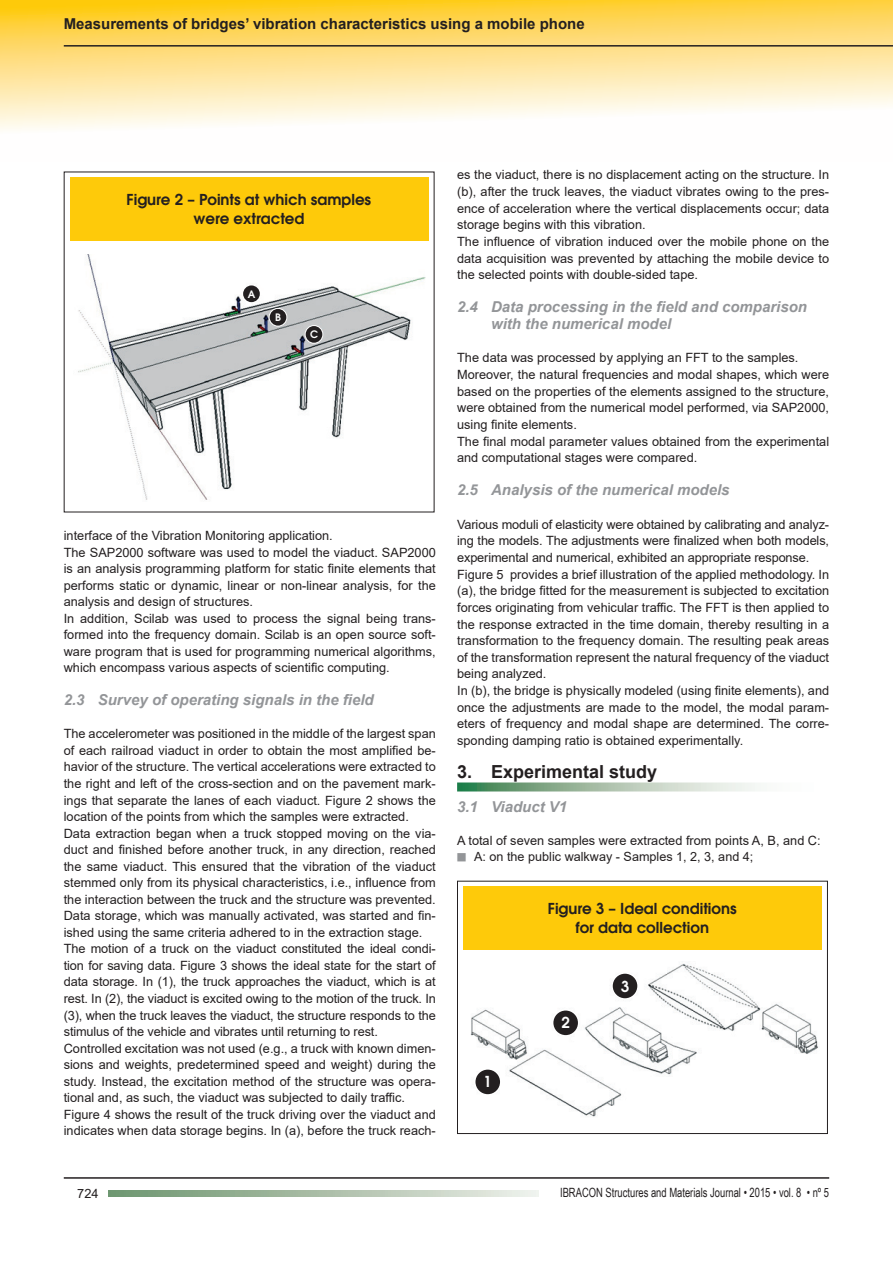
<style>
.page{position:relative;width:893px;height:1263px;background:#fff}
.page>*{position:absolute;margin:0;border:0;box-sizing:border-box;transform-origin:0 0}
.t1{font:700 18px "Arial";color:#231f20}
.t2{font:italic 700 15px/16.6px "Arial";color:#939598}
.t3{font:600 15px/19px "Avant Garde";color:#231f20;text-align:center}
.t4{font:700 15px "Arial";color:#231f20}
.t5{font:600 15px "Avant Garde";color:#fff}
.t6{font:12.75px/16.5px "Arial";color:#231f20}
.t7{font:12.75px "Arial Narrow";color:#231f20;scale:.9 1}
.t8{font:12.6px "Arial";color:#231f20}
.t9{font:600 10.2px "Avant Garde";color:#fff}
.s1{color:#939598}
</style>
<div class="page">
<svg style="left:0;top:0;width:893px;height:130px;background:#fee498"></svg>
<hr style="left:64px;top:1177px;width:765px;height:2px;background:#231f20">
<hr style="left:64px;top:45px;width:829px;height:2px;background:#231f20">
<svg style="left:108px;top:1190px;width:431px;height:6px;background:#acc0aa"></svg>
<svg style="left:457px;top:782px;width:300px;height:9px;background:#a7c2ab"></svg>
<div style="left:70px;top:177px;width:359px;height:63px;background:#feca0a"></div>
<img style="left:78px;top:254px;width:347px;height:246px">
<div style="left:242px;top:284px;width:19px;height:19px;border:2px solid #fff;border-radius:50%"></div>
<div style="left:243px;top:285px;width:17px;height:17px;background:#231f20;border-radius:50%"></div>
<div style="left:269px;top:308px;width:18px;height:19px;border:2px solid #fff;border-radius:50%"></div>
<div style="left:270px;top:309px;width:16px;height:17px;background:#231f20;border-radius:50%"></div>
<div style="left:305px;top:325px;width:18px;height:19px;border:2px solid #fff;border-radius:50%"></div>
<div style="left:306px;top:326px;width:16px;height:17px;background:#231f20;border-radius:50%"></div>
<div style="left:457px;top:881px;width:371px;height:253px;border:1px solid #231f20"></div>
<div style="left:463px;top:886px;width:359px;height:63px;background:#feca0a"></div>
<img style="left:470px;top:964px;width:349px;height:153px">
<svg style="left:571px;top:1037px;width:7px;height:4px"></svg>
<svg style="left:630px;top:1000px;width:7px;height:4px"></svg>
<div style="left:474px;top:1068px;width:27px;height:27px;border:3px solid #fff;border-radius:50%"></div>
<div style="left:475px;top:1070px;width:25px;height:24px;background:#231f20;border-radius:50%"></div>
<div style="left:552px;top:1009px;width:27px;height:27px;border:3px solid #fff;border-radius:50%"></div>
<div style="left:553px;top:1010px;width:25px;height:25px;background:#231f20;border-radius:50%"></div>
<div style="left:611px;top:972px;width:28px;height:28px;border:3px solid #fff;border-radius:50%"></div>
<div style="left:613px;top:974px;width:24px;height:24px;background:#231f20;border-radius:50%"></div>
<p class="t4" style="left:64px;top:13px;width:522px">Measurements of bridges’ vibration characteristics using a mobile phone</p>
<p class="t3" style="left:127px;top:189px;width:246px">Figure 2 – Points at which samples were extracted</p>
<p class="t9" style="left:248px;top:287px;width:9px">A</p>
<p class="t9" style="left:275px;top:311px;width:7px">B</p>
<p class="t9" style="left:310px;top:328px;width:9px">C</p>
<p class="t6" style="left:64px;top:527px;width:374px">interface of the Vibration Monitoring application.<br>The SAP2000 software was used to model the viaduct. SAP2000 is an analysis programming platform for static finite elements that performs static or dynamic, linear or non-linear analysis, for the analysis and design of structures.<br>In addition, Scilab was used to process the signal being trans&shy;formed into the frequency domain. Scilab is an open source soft&shy;ware program that is used for programming numerical algorithms, which encompass various aspects of scientific computing.</p>
<p class="t2" style="left:64px;top:692px;width:311px">2.3 Survey of operating signals in the field</p>
<p class="t6" style="left:64px;top:725px;width:374px">The accelerometer was positioned in the middle of the largest span of each railroad viaduct in order to obtain the most amplified be&shy;havior of the structure. The vertical accelerations were extracted to the right and left of the cross-section and on the pavement mark&shy;ings that separate the lanes of each viaduct. Figure 2 shows the location of the points from which the samples were extracted.<br>Data extraction began when a truck stopped moving on the via&shy;duct and finished before another truck, in any direction, reached the same viaduct. This ensured that the vibration of the viaduct stemmed only from its physical characteristics, i.e., influence from the interaction between the truck and the structure was prevented.<br>Data storage, which was manually activated, was started and fin&shy;ished using the same criteria adhered to in the extraction stage.<br>The motion of a truck on the viaduct constituted the ideal condi&shy;tion for saving data. Figure 3 shows the ideal state for the start of data storage. In (1), the truck approaches the viaduct, which is at rest. In (2), the viaduct is excited owing to the motion of the truck. In (3), when the truck leaves the viaduct, the structure responds to the stimulus of the vehicle and vibrates until returning to rest.<br>Controlled excitation was not used (e.g., a truck with known dimen&shy;sions and weights, predetermined speed and weight) during the study. Instead, the excitation method of the structure was opera&shy;tional and, as such, the viaduct was subjected to daily traffic.<br>Figure 4 shows the result of the truck driving over the viaduct and indicates when data storage begins. In (a), before the truck reach-</p>
<p class="t6" style="left:457px;top:166px;width:374px">es the viaduct, there is no displacement acting on the structure. In (b), after the truck leaves, the viaduct vibrates owing to the pres&shy;ence of acceleration where the vertical displacements occur; data storage begins with this vibration.<br>The influence of vibration induced over the mobile phone on the data acquisition was prevented by attaching the mobile device to the selected points with double-sided tape.</p>
<p class="t2" style="left:491px;top:299px;width:317px;text-indent:-34px">2.4 Data processing in the field and comparison with the numerical model</p>
<p class="t6" style="left:457px;top:349px;width:374px">The data was processed by applying an FFT to the samples.<br>Moreover, the natural frequencies and modal shapes, which were based on the properties of the elements assigned to the structure, were obtained from the numerical model performed, via SAP2000, using finite elements.<br>The final modal parameter values obtained from the experimental and computational stages were compared.</p>
<p class="t2" style="left:457px;top:482px;width:274px">2.5 Analysis of the numerical models</p>
<p class="t6" style="left:457px;top:516px;width:374px">Various moduli of elasticity were obtained by calibrating and analyz&shy;ing the models. The adjustments were finalized when both models, experimental and numerical, exhibited an appropriate response.<br>Figure 5 provides a brief illustration of the applied methodology. In (a), the bridge fitted for the measurement is subjected to excitation forces originating from vehicular traffic. The FFT is then applied to the response extracted in the time domain, thereby resulting in a transformation to the frequency domain. The resulting peak areas of the transformation represent the natural frequency of the viaduct being analyzed.<br>In (b), the bridge is physically modeled (using finite elements), and once the adjustments are made to the model, the modal param&shy;eters of frequency and modal shape are determined. The corre&shy;sponding damping ratio is obtained experimentally.</p>
<h1 class="t1" style="left:457px;top:759px;width:202px">3. Experimental study</h1>
<p class="t2" style="left:457px;top:798px;width:112px">3.1 Viaduct V1</p>
<p class="t6" style="left:457px;top:832px;width:365px">A total of seven samples were extracted from points A, B, and C:</p>
<p class="t8" style="left:457px;top:848px;width:298px"><span class="s1">■</span> A: on the public walkway - Samples 1, 2, 3, and 4;</p>
<p class="t3" style="left:548px;top:899px;width:190px">Figure 3 – Ideal conditions for data collection</p>
<p class="t5" style="left:484px;top:1072px;width:10px">1</p>
<p class="t5" style="left:561px;top:1013px;width:10px">2</p>
<p class="t5" style="left:621px;top:976px;width:10px">3</p>
<p class="t6" style="left:77px;top:1185px;width:23px">724</p>
<p class="t7" style="left:560px;top:1183px;width:300px">IBRACON Structures and Materials Journal • 2015 • vol. 8 • nº 5</p>
</div>
